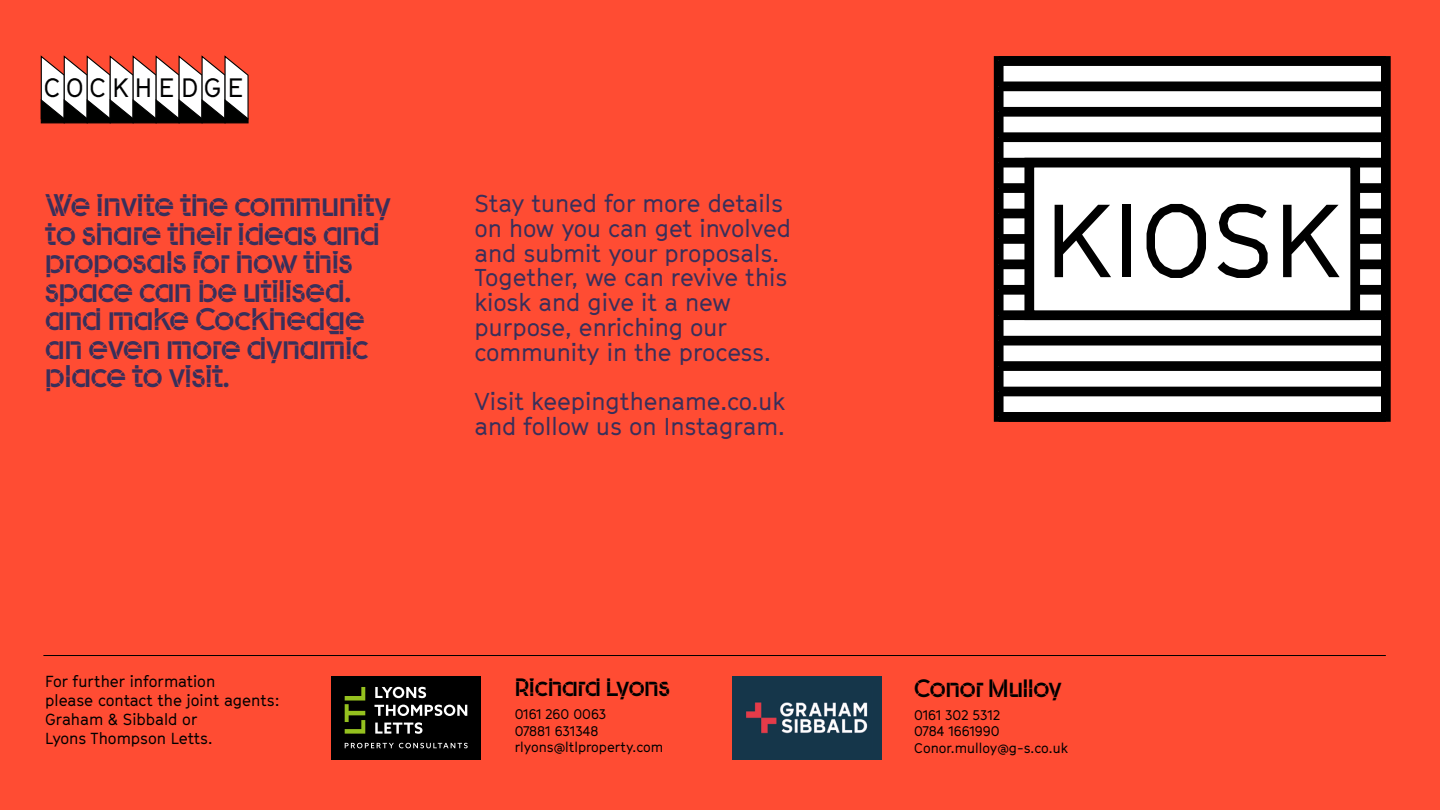
<style>
.page{position:relative;width:1440px;height:810px;background:#ff4c33}
.page>*{position:absolute;margin:0;border:0;box-sizing:border-box;transform-origin:0 0}
.t1{font:101.85px "GT Cinetype";color:#000}
.t2{font:27px/28.5px "Clerk Stencil";color:#392f5a}
.t3{font:26.17px "GT Cinetype Trial Mono";letter-spacing:.235em;color:#000100}
.t4{font:24px/24.8px "GT Cinetype";color:#392f5a}
.t5{font:21.67px "Clerk Stencil Trial";color:#000}
.t6{font:15.75px/18.8px "GT Cinetype";color:#000}
.t7{font:13.73px/16.5px "GT Cinetype";color:#000}
</style>
<div class="page">
<div style="left:994px;top:56px;width:397px;height:366px;background:#fff;border:10px solid #000"></div>
<div style="left:999px;top:82px;width:387px;height:9px;background:#000"></div>
<div style="left:999px;top:56px;width:387px;height:10px;background:#000"></div>
<div style="left:999px;top:412px;width:387px;height:10px;background:#000"></div>
<div style="left:999px;top:107px;width:387px;height:10px;background:#000"></div>
<div style="left:999px;top:132px;width:387px;height:10px;background:#000"></div>
<div style="left:999px;top:158px;width:387px;height:10px;background:#000"></div>
<div style="left:999px;top:183px;width:387px;height:10px;background:#000"></div>
<div style="left:999px;top:209px;width:387px;height:9px;background:#000"></div>
<div style="left:999px;top:234px;width:387px;height:10px;background:#000"></div>
<div style="left:999px;top:260px;width:387px;height:9px;background:#000"></div>
<div style="left:999px;top:285px;width:387px;height:10px;background:#000"></div>
<div style="left:999px;top:310px;width:387px;height:10px;background:#000"></div>
<div style="left:999px;top:336px;width:387px;height:10px;background:#000"></div>
<div style="left:999px;top:361px;width:387px;height:10px;background:#000"></div>
<div style="left:999px;top:387px;width:387px;height:9px;background:#000"></div>
<div style="left:1024px;top:158px;width:336px;height:162px;background:#fff;border:10px solid #000"></div>
<svg style="left:40px;top:55px;width:209px;height:69px;background:#b89c98"></svg>
<div style="left:331px;top:676px;width:150px;height:84px;background:#000"></div>
<svg style="left:375px;top:687px;width:51px;height:11px"></svg>
<svg style="left:375px;top:705px;width:92px;height:11px"></svg>
<svg style="left:375px;top:722px;width:47px;height:12px"></svg>
<svg style="left:345px;top:687px;width:20px;height:47px"></svg>
<svg style="left:345px;top:743px;width:123px;height:5px"></svg>
<div style="left:732px;top:676px;width:149px;height:84px;background:#15364a"></div>
<img style="left:746px;top:702px;width:122px;height:32px">
<hr style="left:43px;top:655px;width:1343px;height:1px;background:#000">
<p class="t3" style="left:43px;top:77px;width:202px">COCKHEDGE</p>
<p class="t2" style="left:45px;top:189px;width:347px">We invite the community to share their ideas and proposals for how this space can be utilised. and make Cockhedge an even more dynamic place to visit.</p>
<p class="t4" style="left:475px;top:191px;width:318px">Stay tuned for more details on how you can get involved and submit your proposals.<br>Together, we can revive this kiosk and give it a new purpose, enriching our community in the process.</p>
<p class="t4" style="left:475px;top:389px;width:313px">Visit keepingthename.co.uk and follow us on Instagram.</p>
<p class="t6" style="left:45px;top:672px;width:236px">For further information<br>please contact the joint agents:<br>Graham &amp; Sibbald or<br>Lyons Thompson Letts.</p>
<p class="t5" style="left:515px;top:679px;width:157px">Richard Lyons</p>
<p class="t7" style="left:515px;top:706px;width:150px">0161 260 0063<br>07881 631348 rlyons@ltlproperty.com</p>
<h1 class="t1" style="left:1045px;top:179px;width:298px">KIOSK</h1>
<p class="t5" style="left:914px;top:679px;width:149px">Conor Mulloy</p>
<p class="t7" style="left:914px;top:706px;width:155px">0161 302 5312<br>0784 1661990<br>Conor.mulloy@g-s.co.uk</p>
</div>
